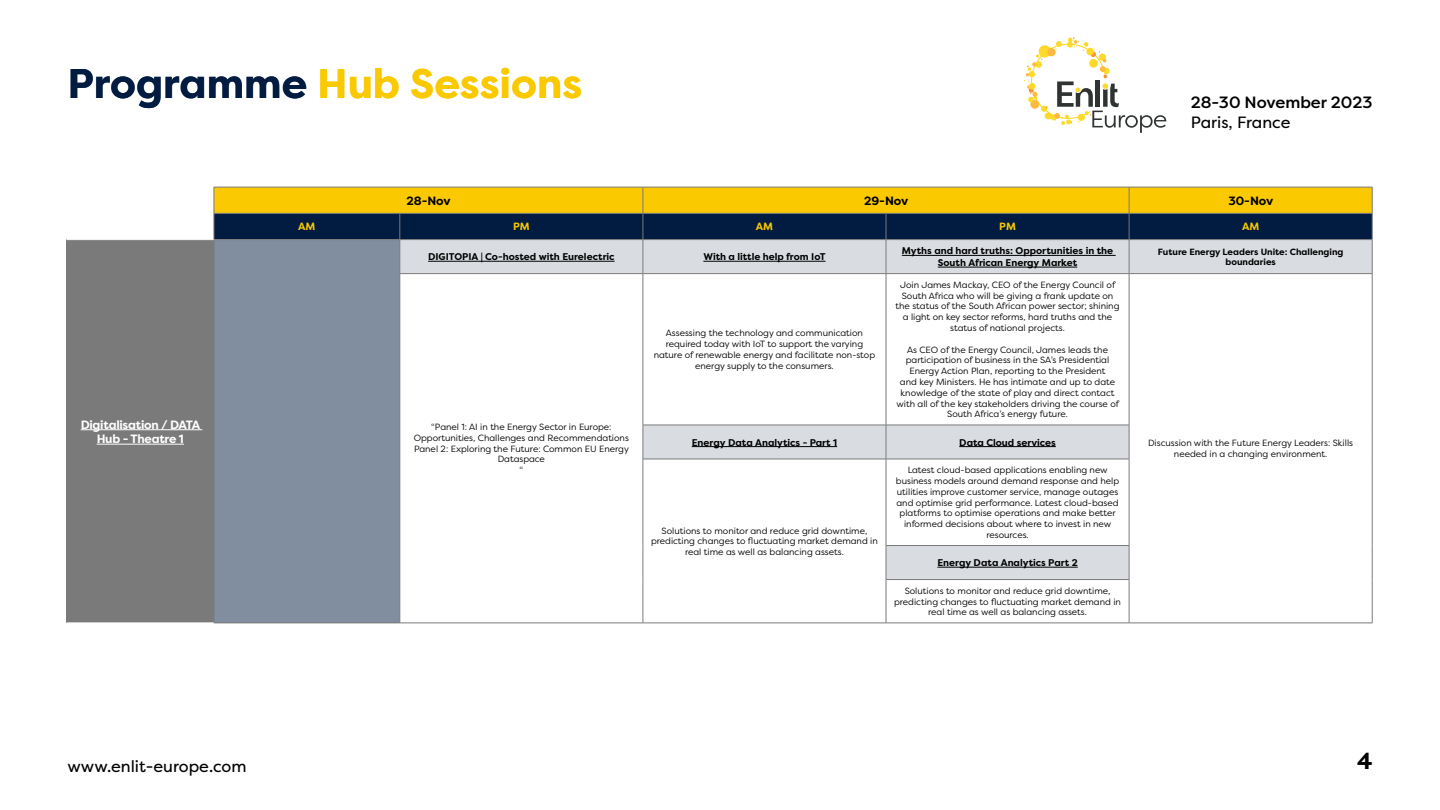
<style>
.page{position:relative;width:1440px;height:810px;background:#fff}
.page>*{position:absolute;margin:0;border:0;box-sizing:border-box;transform-origin:0 0}
.t1{font:700 41.25px "Filson Pro";color:#fac900}
.t2{font:700 23.25px "Filson Pro";color:#000}
.t3{font:16.35px "Filson Pro";color:#000}
.t4{font:500 16.35px "Filson Pro";color:#000}
.t5{font:700 12px/14.4px "Filson Pro";letter-spacing:-.02em;color:#fff;text-align:center}
.t6{font:700 12px "Filson Pro";letter-spacing:-.01em;color:#000}
.t7{font:700 10.5px "Filson Pro";color:#fac900}
.t8{font:700 9.75px/11.7px "Filson Pro";color:#000;text-align:center}
.t9{font:9px/10.8px "Filson Pro";color:#000;text-align:center}
.t10{font:700 9px/10.8px "Filson Pro";color:#000;text-align:center}
.s1{color:#011c40}
</style>
<div class="page">
<svg style="left:1024px;top:37px;width:142px;height:96px"></svg>
<div style="left:67px;top:240px;width:147px;height:383px;background:#7a7a7a"></div>
<div style="left:214px;top:240px;width:186px;height:383px;background:#808e9f"></div>
<div style="left:401px;top:240px;width:971px;height:33px;background:#d9dde2"></div>
<svg style="left:401px;top:274px;width:971px;height:349px"></svg>
<svg style="left:214px;top:187px;width:1159px;height:53px;background:#7e7323"></svg>
<hr style="left:214px;top:239px;width:186px;height:1px;background:#7a7a7a">
<hr style="left:214px;top:623px;width:186px;height:1px;background:#7a7a7a">
<hr style="left:66px;top:240px;width:1px;height:34px;background:#7a7a7a">
<hr style="left:214px;top:240px;width:1px;height:34px;background:#7a7a7a">
<hr style="left:66px;top:274px;width:1px;height:151px;background:#7a7a7a">
<hr style="left:214px;top:274px;width:1px;height:151px;background:#7a7a7a">
<hr style="left:66px;top:425px;width:1px;height:34px;background:#7a7a7a">
<hr style="left:214px;top:425px;width:1px;height:34px;background:#7a7a7a">
<hr style="left:66px;top:459px;width:1px;height:87px;background:#7a7a7a">
<hr style="left:214px;top:459px;width:1px;height:87px;background:#7a7a7a">
<hr style="left:66px;top:546px;width:1px;height:34px;background:#7a7a7a">
<hr style="left:214px;top:546px;width:1px;height:34px;background:#7a7a7a">
<hr style="left:66px;top:580px;width:1px;height:43px;background:#7a7a7a">
<hr style="left:214px;top:580px;width:1px;height:43px;background:#7a7a7a">
<hr style="left:400px;top:239px;width:243px;height:1px;background:#7a7a7a">
<hr style="left:400px;top:240px;width:1px;height:33px;background:#7a7a7a">
<hr style="left:1129px;top:239px;width:243px;height:1px;background:#7a7a7a">
<hr style="left:1372px;top:240px;width:1px;height:33px;background:#7a7a7a">
<hr style="left:400px;top:273px;width:243px;height:1px;background:#7a7a7a">
<hr style="left:400px;top:274px;width:1px;height:151px;background:#7a7a7a">
<hr style="left:643px;top:274px;width:1px;height:151px;background:#7a7a7a">
<hr style="left:886px;top:274px;width:1px;height:151px;background:#7a7a7a">
<hr style="left:1129px;top:273px;width:243px;height:1px;background:#7a7a7a">
<hr style="left:1129px;top:274px;width:1px;height:151px;background:#7a7a7a">
<hr style="left:1372px;top:274px;width:1px;height:151px;background:#7a7a7a">
<hr style="left:400px;top:425px;width:1px;height:34px;background:#7a7a7a">
<hr style="left:1372px;top:425px;width:1px;height:34px;background:#7a7a7a">
<hr style="left:400px;top:459px;width:1px;height:87px;background:#7a7a7a">
<hr style="left:643px;top:459px;width:1px;height:87px;background:#7a7a7a">
<hr style="left:886px;top:459px;width:1px;height:86px;background:#7a7a7a">
<hr style="left:1129px;top:459px;width:1px;height:86px;background:#7a7a7a">
<hr style="left:1372px;top:459px;width:1px;height:87px;background:#7a7a7a">
<hr style="left:400px;top:546px;width:1px;height:34px;background:#7a7a7a">
<hr style="left:643px;top:546px;width:1px;height:34px;background:#7a7a7a">
<hr style="left:1372px;top:546px;width:1px;height:34px;background:#7a7a7a">
<hr style="left:400px;top:580px;width:1px;height:43px;background:#7a7a7a">
<hr style="left:643px;top:580px;width:1px;height:43px;background:#7a7a7a">
<hr style="left:886px;top:580px;width:1px;height:43px;background:#7a7a7a">
<hr style="left:1129px;top:580px;width:1px;height:43px;background:#7a7a7a">
<hr style="left:1372px;top:580px;width:1px;height:43px;background:#7a7a7a">
<hr style="left:643px;top:240px;width:1px;height:33px;background:#7a7a7a">
<hr style="left:643px;top:239px;width:243px;height:1px;background:#7a7a7a">
<hr style="left:643px;top:273px;width:243px;height:1px;background:#7a7a7a">
<hr style="left:643px;top:425px;width:1px;height:34px;background:#7a7a7a">
<hr style="left:643px;top:425px;width:243px;height:1px;background:#7a7a7a">
<hr style="left:643px;top:459px;width:243px;height:1px;background:#7a7a7a">
<hr style="left:886px;top:425px;width:1px;height:34px;background:#7a7a7a">
<hr style="left:886px;top:425px;width:243px;height:1px;background:#7a7a7a">
<hr style="left:886px;top:459px;width:243px;height:1px;background:#7a7a7a">
<hr style="left:1129px;top:425px;width:1px;height:34px;background:#7a7a7a">
<hr style="left:886px;top:240px;width:1px;height:33px;background:#7a7a7a">
<hr style="left:886px;top:239px;width:243px;height:1px;background:#7a7a7a">
<hr style="left:1129px;top:240px;width:1px;height:33px;background:#7a7a7a">
<hr style="left:886px;top:273px;width:243px;height:1px;background:#7a7a7a">
<hr style="left:400px;top:623px;width:243px;height:1px;background:#7a7a7a">
<hr style="left:643px;top:623px;width:243px;height:1px;background:#7a7a7a">
<hr style="left:886px;top:546px;width:1px;height:33px;background:#7a7a7a">
<hr style="left:886px;top:545px;width:243px;height:1px;background:#7a7a7a">
<hr style="left:886px;top:579px;width:243px;height:1px;background:#7a7a7a">
<hr style="left:886px;top:623px;width:243px;height:1px;background:#7a7a7a">
<hr style="left:1129px;top:546px;width:1px;height:33px;background:#7a7a7a">
<hr style="left:1129px;top:623px;width:243px;height:1px;background:#7a7a7a">
<hr style="left:81px;top:429px;width:121px;height:1px;background:#fff">
<hr style="left:97px;top:444px;width:87px;height:1px;background:#fff">
<hr style="left:428px;top:261px;width:187px;height:1px;background:#000">
<hr style="left:703px;top:261px;width:123px;height:1px;background:#000">
<hr style="left:902px;top:255px;width:214px;height:1px;background:#000">
<hr style="left:938px;top:267px;width:139px;height:1px;background:#000">
<hr style="left:692px;top:446px;width:145px;height:1px;background:#000">
<hr style="left:959px;top:446px;width:97px;height:1px;background:#000">
<hr style="left:937px;top:567px;width:141px;height:1px;background:#000">
<h1 class="t1" style="left:67px;top:57px;width:516px"><span class="s1">Programme</span> Hub Sessions</h1>
<h3 class="t4" style="left:1191px;top:91px;width:183px">28-30 November 2023</h3>
<h3 class="t3" style="left:1191px;top:111px;width:101px">Paris, France</h3>
<h3 class="t6" style="left:406px;top:193px;width:46px">28-Nov</h3>
<h3 class="t6" style="left:864px;top:193px;width:46px">29-Nov</h3>
<h3 class="t6" style="left:1228px;top:193px;width:46px">30-Nov</h3>
<p class="t7" style="left:298px;top:220px;width:19px">AM</p>
<p class="t7" style="left:513px;top:220px;width:18px">PM</p>
<p class="t7" style="left:756px;top:220px;width:19px">AM</p>
<p class="t7" style="left:999px;top:220px;width:18px">PM</p>
<p class="t7" style="left:1242px;top:220px;width:19px">AM</p>
<h3 class="t5" style="left:81px;top:417px;width:121px">Digitalisation / DATA<br>Hub - Theatre 1</h3>
<p class="t8" style="left:428px;top:251px;width:188px">DIGITOPIA | Co-hosted with Eurelectric</p>
<p class="t8" style="left:703px;top:251px;width:124px">With a little help from IoT</p>
<p class="t8" style="left:902px;top:245px;width:213px">Myths and hard truths: Opportunities in the<br>South African Energy Market</p>
<p class="t10" style="left:1158px;top:246px;width:187px">Future Energy Leaders Unite: Challenging boundaries</p>
<p class="t9" style="left:414px;top:421px;width:217px">“Panel 1: AI in the Energy Sector in Europe:<br>Opportunities, Challenges and Recommendations<br>Panel 2: Exploring the Future: Common EU Energy<br>Dataspace<br>“</p>
<p class="t9" style="left:654px;top:328px;width:223px">Assessing the technology and communication required today with IoT to support the varying nature of renewable energy and facilitate non-stop energy supply to the consumers.</p>
<p class="t9" style="left:896px;top:279px;width:225px">Join James Mackay, CEO of the Energy Council of South Africa who will be giving a frank update on the status of the South African power sector; shining a light on key sector reforms, hard truths and the status of national projects.</p>
<p class="t9" style="left:896px;top:344px;width:224px">As CEO of the Energy Council, James leads the participation of business in the SA’s Presidential Energy Action Plan, reporting to the President<br>and key Ministers. He has intimate and up to date knowledge of the state of play and direct contact with all of the key stakeholders driving the course of South Africa’s energy future.</p>
<p class="t8" style="left:692px;top:437px;width:147px">Energy Data Analytics - Part 1</p>
<p class="t8" style="left:959px;top:437px;width:98px">Data Cloud services</p>
<p class="t9" style="left:651px;top:525px;width:228px">Solutions to monitor and reduce grid downtime, predicting changes to fluctuating market demand in real time as well as balancing assets.</p>
<p class="t9" style="left:896px;top:464px;width:225px">Latest cloud-based applications enabling new business models around demand response and help utilities improve customer service, manage outages and optimise grid performance. Latest cloud-based platforms to optimise operations and make better informed decisions about where to invest in new resources.</p>
<p class="t8" style="left:937px;top:557px;width:142px">Energy Data Analytics Part 2</p>
<p class="t9" style="left:894px;top:585px;width:228px">Solutions to monitor and reduce grid downtime, predicting changes to fluctuating market demand in real time as well as balancing assets.</p>
<p class="t9" style="left:1148px;top:437px;width:207px">Discussion with the Future Energy Leaders: Skills needed in a changing environment.</p>
<h3 class="t3" style="left:68px;top:755px;width:181px">www.enlit-europe.com</h3>
<h2 class="t2" style="left:1357px;top:746px;width:17px">4</h2>
</div>
